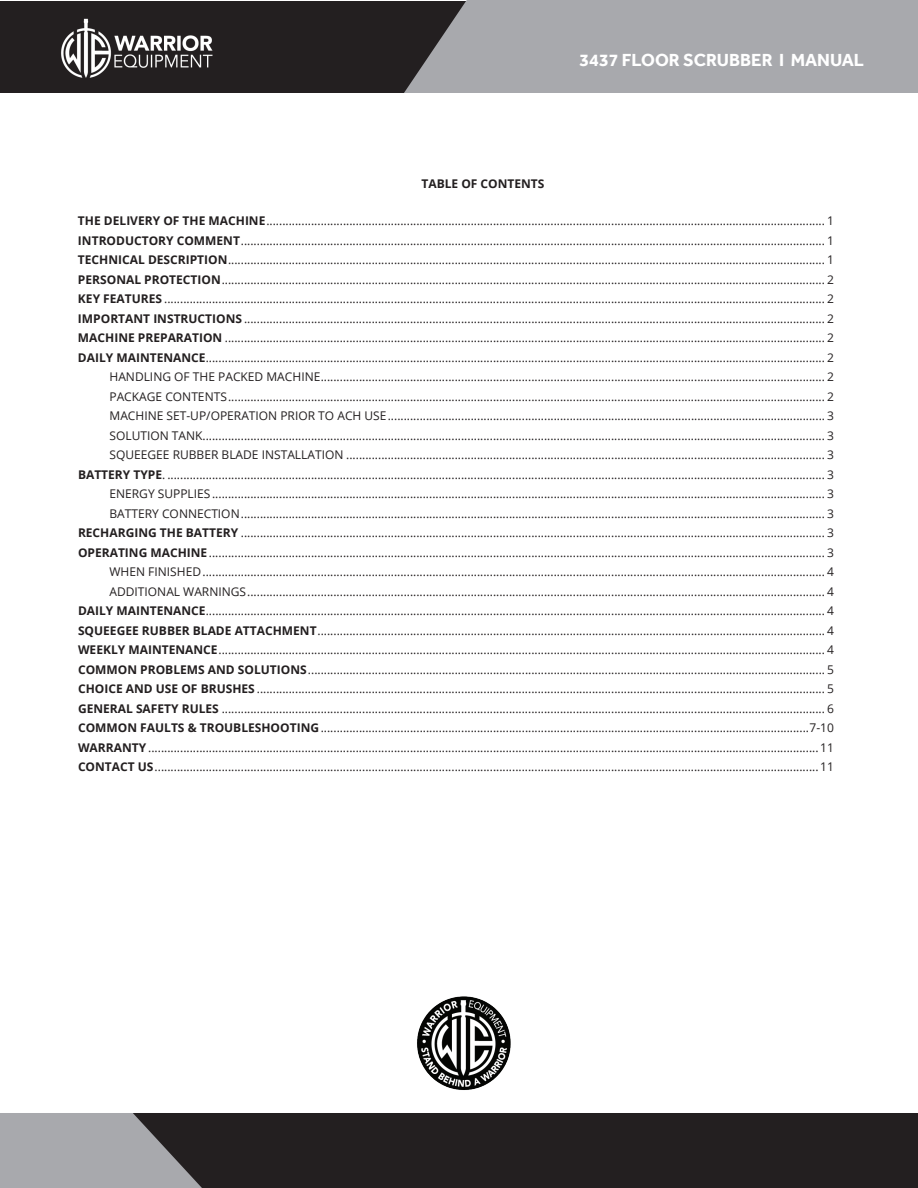
<style>
.page{position:relative;width:918px;height:1188px;background:#fff}
.page>*{position:absolute;margin:0;border:0;box-sizing:border-box;transform-origin:0 0}
.t1{font:700 18px "Effra";color:#fff}
.t2{font:12px/19.5px "Open Sans";color:#231f20;text-align:right}
.t3{font:700 12px "Open Sans";color:#231f20}
.s1{font-weight:700}
</style>
<div class="page">
<div style="left:0;top:1px;width:914px;height:92px;background:#231f20"></div>
<div style="left:404px;top:0;width:514px;height:93px;background:#a8a9ad"></div>
<img style="left:61px;top:18px;width:152px;height:60px">
<div style="left:0;top:1113px;width:133px;height:75px;background:#a8a9ad"></div>
<div style="left:133px;top:1113px;width:785px;height:75px;background:#231f20"></div>
<img style="left:417px;top:996px;width:94px;height:94px">
<h1 class="t1" style="left:579px;top:50px;width:286px">3437 FLOOR SCRUBBER I MANUAL</h1>
<p class="t3" style="left:421px;top:175px;width:125px">TABLE OF CONTENTS</p>
<p class="t2" style="left:78px;top:211px;width:758px"><span class="s1">THE DELIVERY OF THE MACHINE</span>............................................................................................................................................................................... 1<br><span class="s1">INTRODUCTORY COMMENT</span>....................................................................................................................................................................................... 1<br><span class="s1">TECHNICAL DESCRIPTION</span>........................................................................................................................................................................................... 1<br><span class="s1">PERSONAL PROTECTION</span>............................................................................................................................................................................................. 2<br><span class="s1">KEY FEATURES</span> ............................................................................................................................................................................................................... 2<br><span class="s1">IMPORTANT INSTRUCTIONS</span> ...................................................................................................................................................................................... 2<br><span class="s1">MACHINE PREPARATION</span> ............................................................................................................................................................................................ 2<br><span class="s1">DAILY MAINTENANCE</span>.................................................................................................................................................................................................. 2<br>HANDLING OF THE PACKED MACHINE.............................................................................................................................................................. 2<br>PACKAGE CONTENTS........................................................................................................................................................................................... 2<br>MACHINE SET-UP/OPERATION PRIOR TO ACH USE......................................................................................................................................... 3<br>SOLUTION TANK................................................................................................................................................................................................... 3<br>SQUEEGEE RUBBER BLADE INSTALLATION ...................................................................................................................................................... 3<br><span class="s1">BATTERY TYPE</span>. .............................................................................................................................................................................................................. 3<br>ENERGY SUPPLIES................................................................................................................................................................................................ 3<br>BATTERY CONNECTION....................................................................................................................................................................................... 3<br><span class="s1">RECHARGING THE BATTERY</span> ....................................................................................................................................................................................... 3<br><span class="s1">OPERATING MACHINE</span>................................................................................................................................................................................................. 3<br>WHEN FINISHED................................................................................................................................................................................................... 4<br>ADDITIONAL WARNINGS..................................................................................................................................................................................... 4<br><span class="s1">DAILY MAINTENANCE</span>.................................................................................................................................................................................................. 4<br><span class="s1">SQUEEGEE RUBBER BLADE ATTACHMENT</span>............................................................................................................................................................... 4<br><span class="s1">WEEKLY MAINTENANCE</span>.............................................................................................................................................................................................. 4<br><span class="s1">COMMON PROBLEMS AND SOLUTIONS</span>.................................................................................................................................................................. 5<br><span class="s1">CHOICE AND USE OF BRUSHES</span> .................................................................................................................................................................................. 5<br><span class="s1">GENERAL SAFETY RULES</span> ............................................................................................................................................................................................. 6<br><span class="s1">COMMON FAULTS &amp; TROUBLESHOOTING</span>.........................................................................................................................................................7-10<br><span class="s1">WARRANTY</span> ..................................................................................................................................................................................................................11<br><span class="s1">CONTACT US</span>................................................................................................................................................................................................................11</p>
</div>
